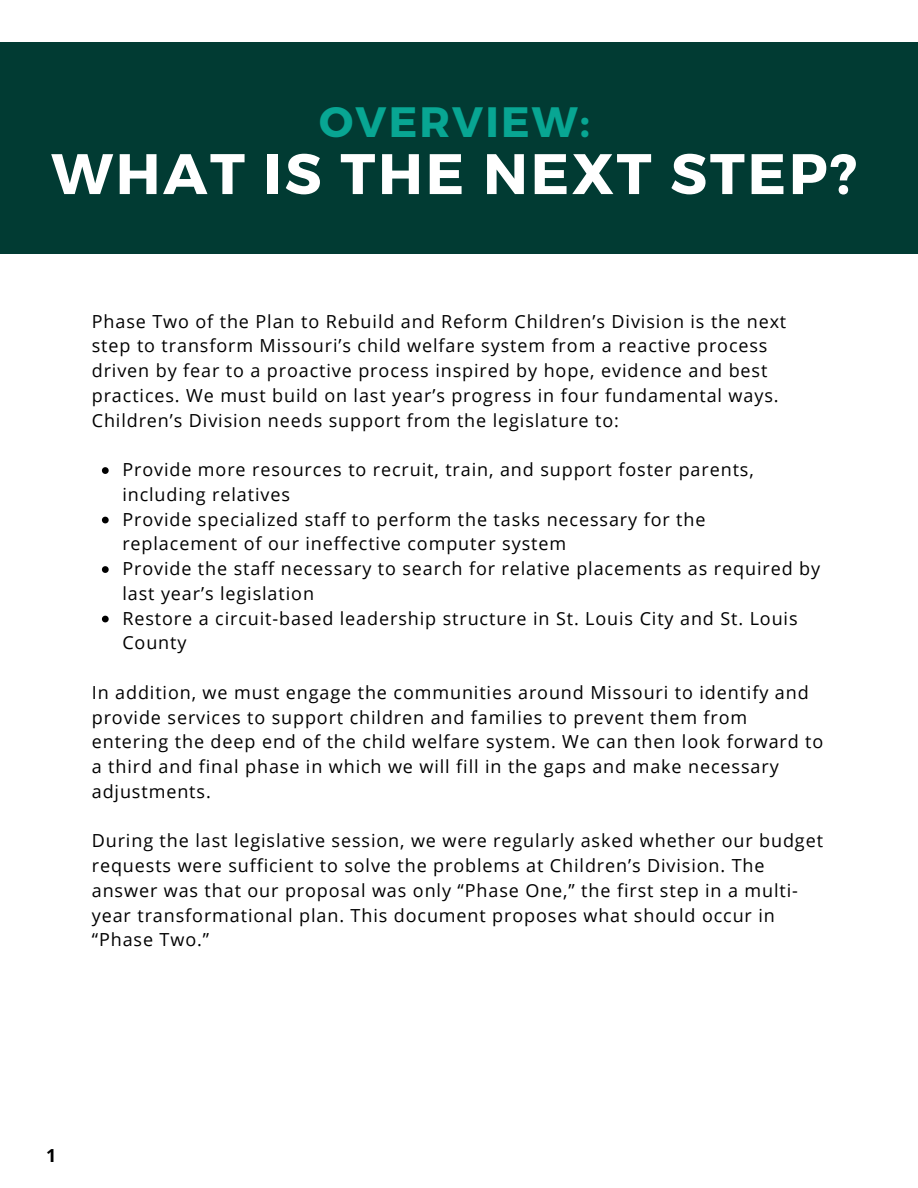
<style>
.page{position:relative;width:918px;height:1188px;background:#fff}
.page>*{position:absolute;margin:0;border:0;box-sizing:border-box;transform-origin:0 0}
.t1{font:700 57px "Montserrat";letter-spacing:.05em;color:#fff}
.t2{font:700 42.45px "Montserrat";letter-spacing:.05em;color:#08a693}
.t3{font:18px/24.8px "Open Sans";letter-spacing:.05em;color:#000}
.t4{font:700 18px "Open Sans";color:#000}
</style>
<div class="page">
<div style="left:0;top:43px;width:918px;height:211px;background:#013b33"></div>
<svg style="left:102px;top:467px;width:7px;height:7px"></svg>
<svg style="left:102px;top:517px;width:7px;height:6px"></svg>
<svg style="left:102px;top:566px;width:7px;height:7px"></svg>
<svg style="left:102px;top:616px;width:7px;height:6px"></svg>
<h1 class="t2" style="left:319px;top:94px;width:272px">OVERVIEW:</h1>
<h1 class="t1" style="left:51px;top:137px;width:808px">WHAT IS THE NEXT STEP?</h1>
<p class="t3" style="left:92px;top:308px;width:696px">Phase Two of the Plan to Rebuild and Reform Children’s Division is the next step to transform Missouri’s child welfare system from a reactive process driven by fear to a proactive process inspired by hope, evidence and best practices. We must build on last year’s progress in four fundamental ways.<br>Children’s Division needs support from the legislature to:</p>
<p class="t3" style="left:122px;top:457px;width:633px">Provide more resources to recruit, train, and support foster parents, including relatives</p>
<p class="t3" style="left:122px;top:506px;width:585px">Provide specialized staff to perform the tasks necessary for the replacement of our ineffective computer system</p>
<p class="t3" style="left:122px;top:556px;width:699px">Provide the staff necessary to search for relative placements as required by last year’s legislation</p>
<p class="t3" style="left:122px;top:605px;width:677px">Restore a circuit-based leadership structure in St. Louis City and St. Louis<br>County</p>
<p class="t3" style="left:92px;top:680px;width:733px">In addition, we must engage the communities around Missouri to identify and provide services to support children and families to prevent them from entering the deep end of the child welfare system. We can then look forward to a third and final phase in which we will fill in the gaps and make necessary adjustments.</p>
<p class="t3" style="left:92px;top:828px;width:733px">During the last legislative session, we were regularly asked whether our budget requests were sufficient to solve the problems at Children’s Division. The answer was that our proposal was only “Phase One,” the first step in a multi&shy;year transformational plan. This document proposes what should occur in “Phase Two.”</p>
<p class="t4" style="left:46px;top:1143px;width:12px">1</p>
</div>
